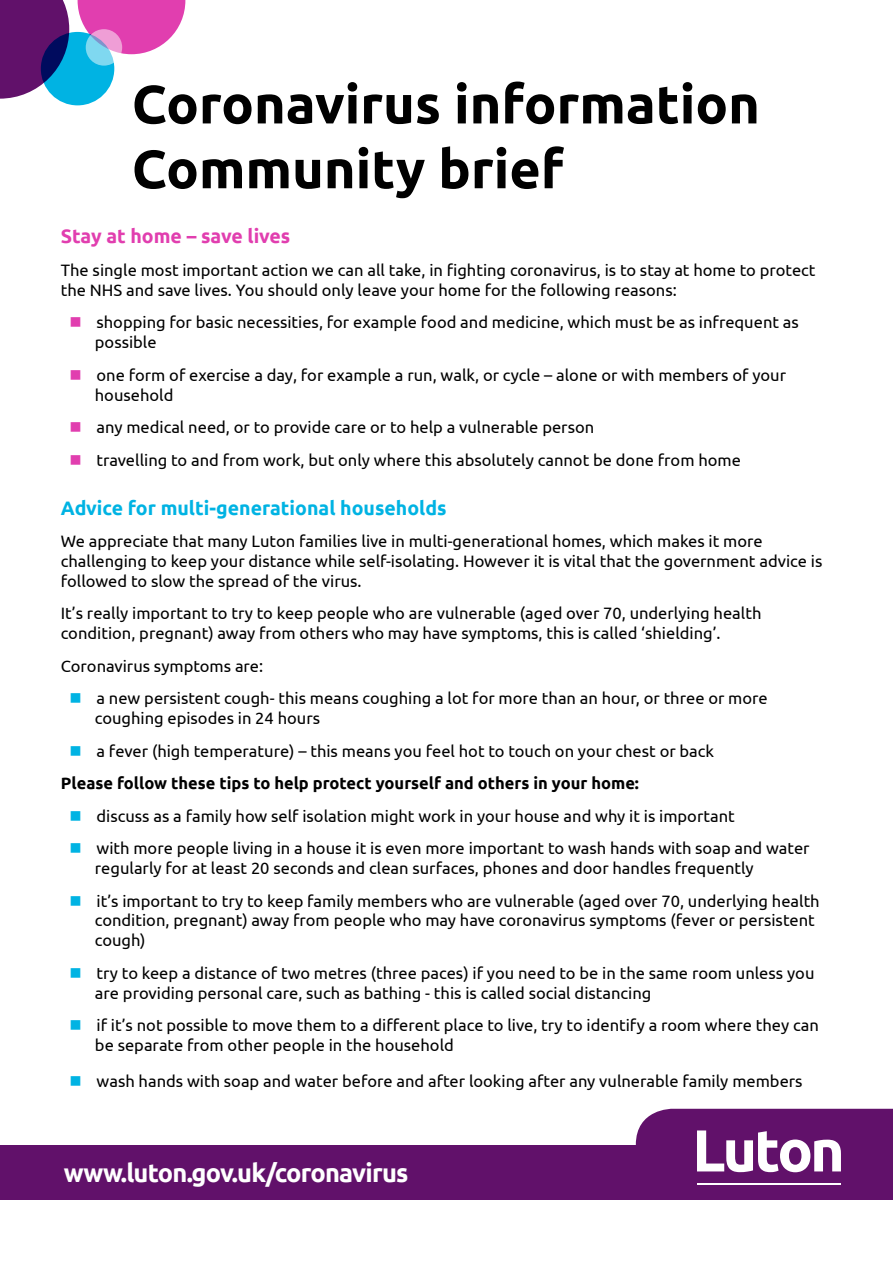
<style>
.page{position:relative;width:893px;height:1263px;background:#fff}
.page>*{position:absolute;margin:0;border:0;box-sizing:border-box;transform-origin:0 0}
.t1{font:700 54px/64.8px "Ubuntu";color:#000}
.t2{font:700 25.5px "Ubuntu";letter-spacing:-.03em;color:#fff}
.t3{font:700 19.5px "Ubuntu";color:#00b3e3}
.t4{font:700 19.5px "Ubuntu";color:#e13eaf}
.t5{font:16.5px/19.8px "Ubuntu";color:#000}
.s1{color:#e13eaf}
.s2{color:#00b3e3}
.s3{font-weight:700}
</style>
<div class="page">
<svg style="left:78px;top:0;width:107px;height:54px;background:#e559ba"></svg>
<svg style="left:0;top:0;width:69px;height:99px;background:#6b2174"></svg>
<svg style="left:41px;top:32px;width:73px;height:73px;background:#0091c8"></svg>
<svg style="left:86px;top:29px;width:36px;height:37px"></svg>
<div style="left:0;top:1145px;width:893px;height:54px;background:#61116a"></div>
<svg style="left:636px;top:1109px;width:257px;height:76px"></svg>
<hr style="left:697px;top:1183px;width:144px;height:1px;background:#fff">
<h1 class="t1" style="left:132px;top:71px;width:630px">Coronavirus information<br>Community brief</h1>
<p class="t4" style="left:61px;top:225px;width:231px">Stay at home – save lives</p>
<p class="t5" style="left:61px;top:260px;width:756px">The single most important action we can all take, in fighting coronavirus, is to stay at home to protect the NHS and save lives. You should only leave your home for the following reasons:</p>
<p class="t5" style="left:95px;top:312px;width:705px;text-indent:-26px"><span class="s1">■</span> shopping for basic necessities, for example food and medicine, which must be as infrequent as possible</p>
<p class="t5" style="left:95px;top:364px;width:693px;text-indent:-26px"><span class="s1">■</span> one form of exercise a day, for example a run, walk, or cycle – alone or with members of your household</p>
<p class="t5" style="left:69px;top:417px;width:526px"><span class="s1">■</span> any medical need, or to provide care or to help a vulnerable person</p>
<p class="t5" style="left:69px;top:449px;width:673px"><span class="s1">■</span> travelling to and from work, but only where this absolutely cannot be done from home</p>
<p class="t3" style="left:61px;top:496px;width:387px">Advice for multi-generational households</p>
<p class="t5" style="left:61px;top:531px;width:763px">We appreciate that many Luton families live in multi-generational homes, which makes it more challenging to keep your distance while self-isolating. However it is vital that the government advice is followed to slow the spread of the virus.</p>
<p class="t5" style="left:61px;top:603px;width:702px">It’s really important to try to keep people who are vulnerable (aged over 70, underlying health condition, pregnant) away from others who may have symptoms, this is called ‘shielding’.</p>
<p class="t5" style="left:61px;top:655px;width:204px">Coronavirus symptoms are:</p>
<p class="t5" style="left:95px;top:688px;width:674px;text-indent:-26px"><span class="s2">■</span> a new persistent cough- this means coughing a lot for more than an hour, or three or more coughing episodes in 24 hours</p>
<p class="t5" style="left:61px;top:734px;width:655px;line-height:32.5px;text-indent:8px"><span class="s2">■</span> a fever (high temperature) – this means you feel hot to touch on your chest or back<br><span class="s3">Please follow these tips to help protect yourself and others in your home:</span></p>
<p class="t5" style="left:69px;top:805px;width:667px"><span class="s2">■</span> discuss as a family how self isolation might work in your house and why it is important</p>
<p class="t5" style="left:95px;top:838px;width:716px;text-indent:-26px"><span class="s2">■</span> with more people living in a house it is even more important to wash hands with soap and water regularly for at least 20 seconds and clean surfaces, phones and door handles frequently</p>
<p class="t5" style="left:95px;top:890px;width:726px;text-indent:-26px"><span class="s2">■</span> it’s important to try to keep family members who are vulnerable (aged over 70, underlying health condition, pregnant) away from people who may have coronavirus symptoms (fever or persistent cough)</p>
<p class="t5" style="left:95px;top:962px;width:721px;text-indent:-26px"><span class="s2">■</span> try to keep a distance of two metres (three paces) if you need to be in the same room unless you are providing personal care, such as bathing - this is called social distancing</p>
<p class="t5" style="left:95px;top:1015px;width:725px;text-indent:-26px"><span class="s2">■</span> if it’s not possible to move them to a different place to live, try to identify a room where they can be separate from other people in the household</p>
<p class="t5" style="left:69px;top:1071px;width:735px"><span class="s2">■</span> wash hands with soap and water before and after looking after any vulnerable family members</p>
<h2 class="t2" style="left:64px;top:1157px;width:346px">www.luton.gov.uk/coronavirus</h2>
</div>
